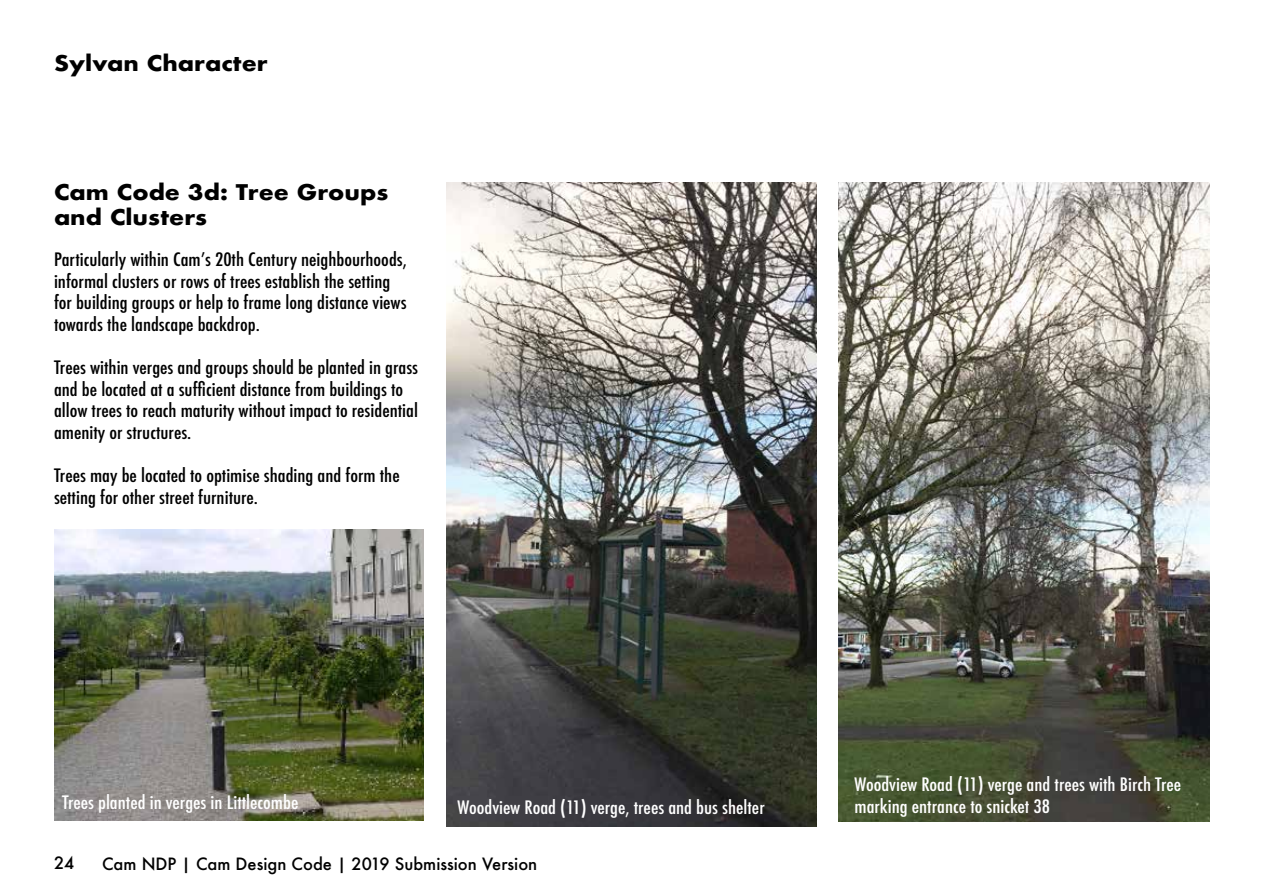
<style>
.page{position:relative;width:1263px;height:893px;background:#fff}
.page>*{position:absolute;margin:0;border:0;box-sizing:border-box;transform-origin:0 0}
.t1{font:700 21px/25.2px "Futura";color:#000;scale:1.11 1}
.t2{font:500 condensed 18px/21.6px "Futura";color:#000;scale:1.11 1}
.t3{font:500 condensed 18px/21.6px "Futura";color:#fff;scale:1.11 1}
.t4{font:500 16.5px "Futura";color:#000}
</style>
<div class="page">
<img style="left:838px;top:183px;width:371px;height:638px">
<img style="left:54px;top:529px;width:369px;height:291px">
<img style="left:446px;top:183px;width:371px;height:643px">
<p class="t1" style="left:54px;top:51px;width:194px">Sylvan Character</p>
<p class="t1" style="left:54px;top:180px;width:303px">Cam Code 3d: Tree Groups and Clusters</p>
<p class="t2" style="left:54px;top:249px;width:319px">Particularly within Cam’s 20th Century neighbourhoods, informal clusters or rows of trees establish the setting for building groups or help to frame long distance views towards the landscape backdrop.</p>
<p class="t2" style="left:54px;top:357px;width:329px">Trees within verges and groups should be planted in grass and be located at a sufficient distance from buildings to allow trees to reach maturity without impact to residential amenity or structures.</p>
<p class="t2" style="left:54px;top:465px;width:313px">Trees may be located to optimise shading and form the setting for other street furniture.</p>
<p class="t3" style="left:62px;top:792px;width:214px">Trees planted in verges in Littlecombe</p>
<p class="t3" style="left:458px;top:797px;width:278px">Woodview Road (11) verge, trees and bus shelter</p>
<p class="t4" style="left:54px;top:852px;width:22px">24</p>
<p class="t4" style="left:102px;top:852px;width:437px">Cam NDP | Cam Design Code | 2019 Submission Version</p>
<p class="t3" style="left:854px;top:774px;width:296px">Woodview Road (11) verge and trees with Birch Tree marking entrance to snicket 38</p>
</div>
